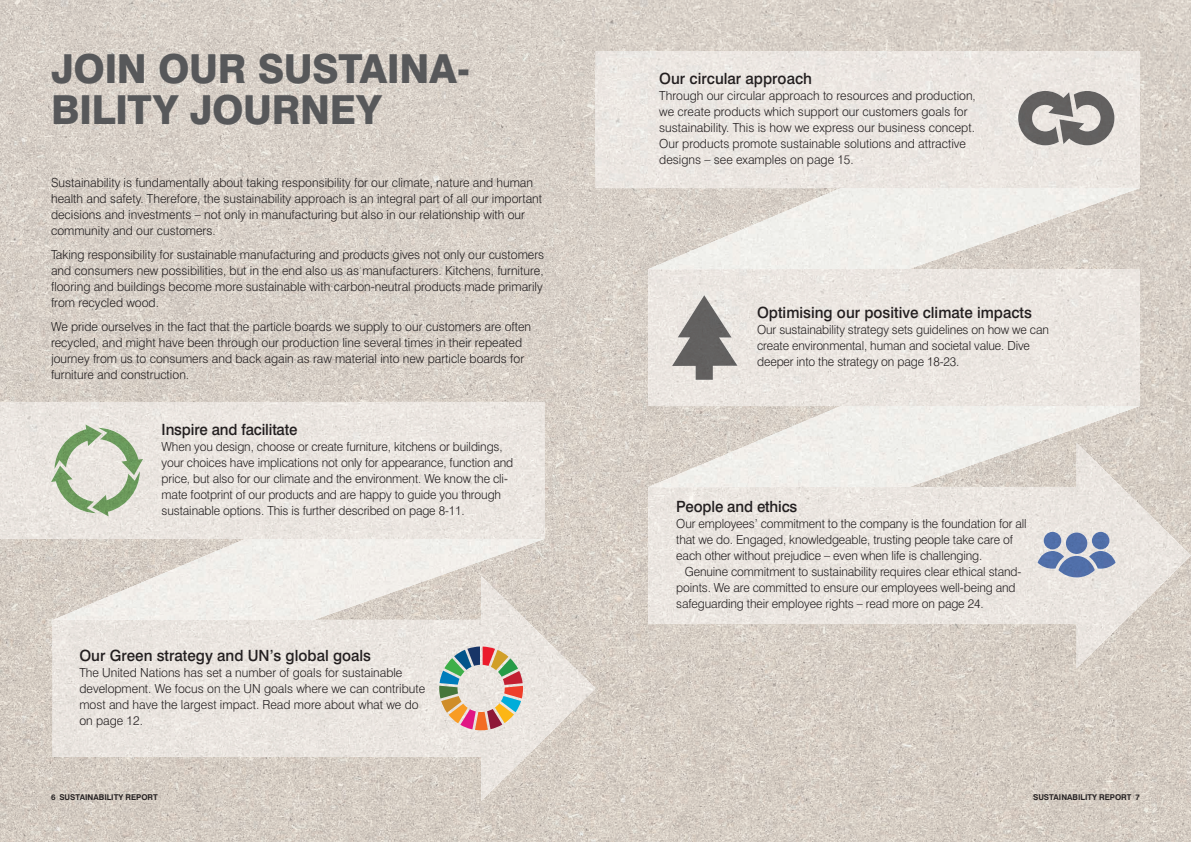
<style>
.page{position:relative;width:1191px;height:842px;background:#fff}
.page>*{position:absolute;margin:0;border:0;box-sizing:border-box;transform-origin:0 0}
.t1{font:800 40px/41px "Swiss 721 BT";letter-spacing:-.01em;color:#57585a}
.t2{font:500 15.5px "Swiss 721 BT";color:#231f20}
.t3{font:300 12.5px/16px "Swiss 721 BT";color:#231f20}
.t4{font:700 8px "Swiss 721 BT";color:#231f20}
</style>
<div class="page">
<img style="left:0;top:0;width:385px;height:402px">
<img style="left:385px;top:0;width:210px;height:421px">
<img style="left:595px;top:0;width:596px;height:69px">
<img style="left:1140px;top:69px;width:51px;height:374px">
<img style="left:595px;top:188px;width:53px;height:92px">
<img style="left:595px;top:280px;width:70px;height:562px">
<img style="left:544px;top:421px;width:51px;height:155px">
<img style="left:0;top:539px;width:53px;height:92px">
<img style="left:1157px;top:668px;width:34px;height:174px">
<img style="left:1121px;top:668px;width:36px;height:174px">
<img style="left:665px;top:668px;width:456px;height:174px">
<img style="left:0;top:631px;width:69px;height:211px">
<img style="left:561px;top:801px;width:34px;height:41px">
<img style="left:526px;top:801px;width:35px;height:41px">
<img style="left:69px;top:801px;width:457px;height:41px">
<img style="left:53px;top:539px;width:491px;height:37px">
<img style="left:0;top:402px;width:544px;height:137px">
<img style="left:389px;top:539px;width:155px;height:1px">
<img style="left:53px;top:576px;width:542px;height:225px">
<img style="left:53px;top:620px;width:239px;height:1px">
<img style="left:648px;top:188px;width:492px;height:255px">
<img style="left:648px;top:443px;width:543px;height:225px">
<img style="left:648px;top:487px;width:239px;height:1px">
<img style="left:439px;top:646px;width:84px;height:84px">
<img style="left:98px;top:428px;width:45px;height:47px">
<img style="left:54px;top:424px;width:48px;height:45px">
<img style="left:92px;top:471px;width:48px;height:45px">
<img style="left:51px;top:466px;width:45px;height:47px">
<div style="left:595px;top:51px;width:545px;height:137px;background:#ece6e2"></div>
<img style="left:941px;top:188px;width:199px;height:1px">
<img style="left:975px;top:406px;width:165px;height:1px">
<img style="left:648px;top:269px;width:239px;height:1px">
<img style="left:672px;top:295px;width:65px;height:85px">
<img style="left:1065px;top:532px;width:22px;height:22px;border-radius:11px">
<img style="left:1058px;top:556px;width:36px;height:21px">
<img style="left:1091px;top:532px;width:18px;height:17px;border-radius:9px">
<img style="left:1089px;top:551px;width:26px;height:18px">
<img style="left:1043px;top:532px;width:18px;height:17px;border-radius:9px">
<img style="left:1037px;top:551px;width:27px;height:18px">
<img style="left:1018px;top:91px;width:41px;height:54px">
<img style="left:1059px;top:91px;width:55px;height:54px">
<h1 class="t1" style="left:51px;top:48px;width:421px">JOIN OUR SUSTAINA-<br>BILITY JOURNEY</h1>
<p class="t3" style="left:51px;top:174px;width:492px">Sustainability is fundamentally about taking responsibility for our climate, nature and human health and safety. Therefore, the sustainability approach is an integral part of all our important decisions and investments – not only in manufacturing but also in our relationship with our community and our customers.</p>
<p class="t3" style="left:51px;top:246px;width:494px;text-align:justify">Taking responsibility for sustainable manufacturing and products gives not only our customers and consumers new possibilities, but in the end also us as manufacturers. Kitchens, furniture, flooring and buildings become more sustainable with carbon-neutral products made primarily from recycled wood.</p>
<p class="t3" style="left:51px;top:318px;width:481px">We pride ourselves in the fact that the particle boards we supply to our customers are often recycled, and might have been through our production line several times in their repeated journey from us to consumers and back again as raw material into new particle boards for furniture and construction.</p>
<p class="t2" style="left:162px;top:420px;width:137px">Inspire and facilitate</p>
<p class="t3" style="left:162px;top:439px;width:353px">When you design, choose or create furniture, kitchens or buildings, your choices have implications not only for appearance, function and price, but also for our climate and the environment. We know the cli&shy;mate footprint of our products and are happy to guide you through sustainable options. This is further described on page 8-11.</p>
<p class="t2" style="left:79px;top:646px;width:293px">Our Green strategy and UN’s global goals</p>
<p class="t3" style="left:79px;top:665px;width:347px">The United Nations has set a number of goals for sustainable development. We focus on the UN goals where we can contribute most and have the largest impact. Read more about what we do on page 12.</p>
<p class="t2" style="left:659px;top:69px;width:154px">Our circular approach</p>
<p class="t3" style="left:659px;top:88px;width:318px">Through our circular approach to resources and production, we create products which support our customers goals for sustainability. This is how we express our business concept.<br>Our products promote sustainable solutions and attractive designs – see examples on page 15.</p>
<p class="t2" style="left:757px;top:303px;width:276px">Optimising our positive climate impacts</p>
<p class="t3" style="left:757px;top:322px;width:293px">Our sustainability strategy sets guidelines on how we can create environmental, human and societal value. Dive deeper into the strategy on page 18-23.</p>
<p class="t2" style="left:676px;top:497px;width:123px">People and ethics</p>
<p class="t3" style="left:676px;top:516px;width:352px">Our employees’ commitment to the company is the foundation for all that we do. Engaged, knowledgeable, trusting people take care of each other without prejudice – even when life is challenging.</p>
<p class="t3" style="left:676px;top:564px;width:346px;text-indent:9px">Genuine commitment to sustainability requires clear ethical stand&shy;points. We are committed to ensure our employees well-being and safeguarding their employee rights – read more on page 24.</p>
<p class="t4" style="left:51px;top:792px;width:108px">6 SUSTAINABILITY REPORT</p>
<p class="t4" style="left:1033px;top:792px;width:108px">SUSTAINABILITY REPORT 7</p>
</div>
